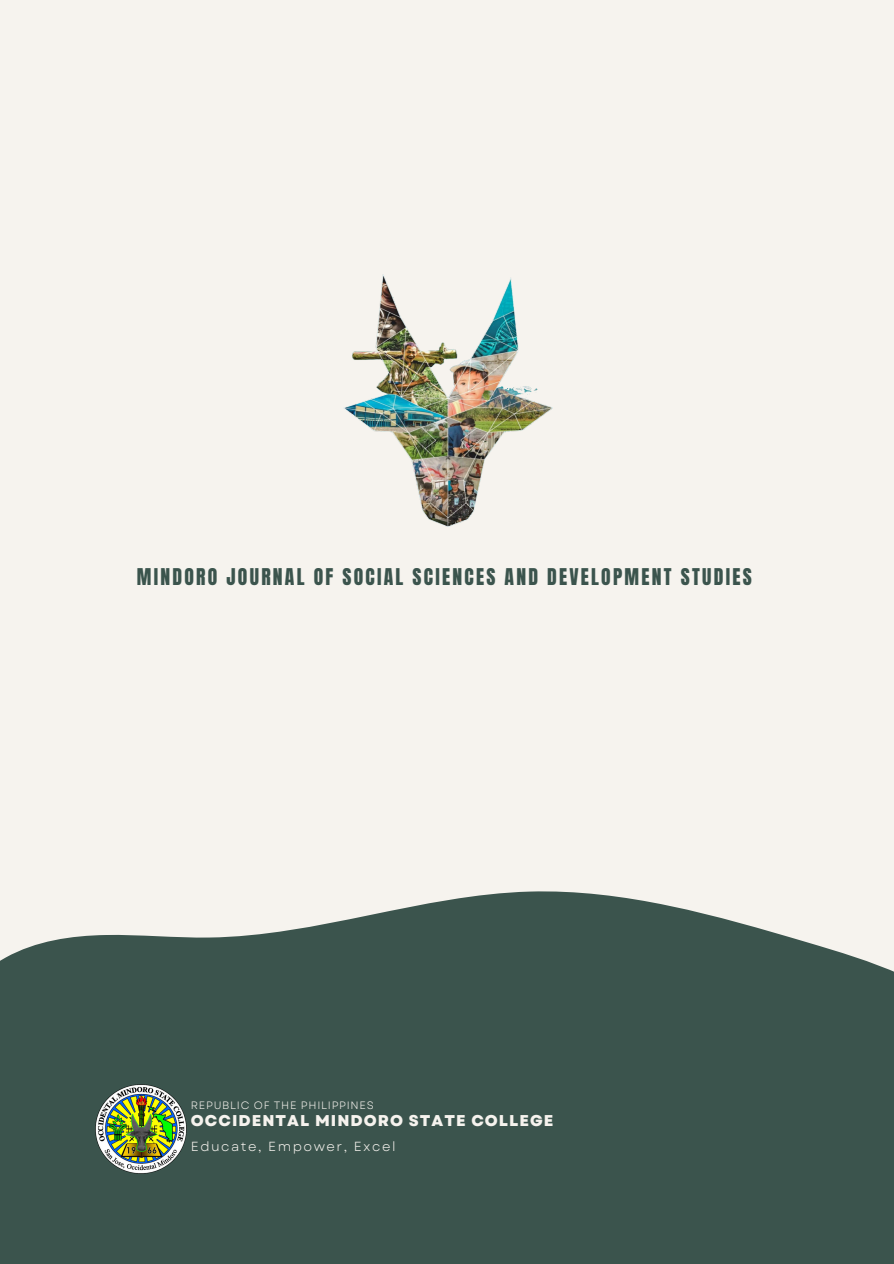
<style>
.page{position:relative;width:894px;height:1264px;background:#fff}
.page>*{position:absolute;margin:0;border:0;box-sizing:border-box;transform-origin:0 0}
.t1{font:19.65px "Anton";letter-spacing:.115em;color:#3b544d}
.t2{font:800 15.6px "Garet";letter-spacing:.065em;color:#f6f3ee}
.t3{font:13.2px "Garet";letter-spacing:.115em;color:#f6f3ee}
.t4{font:10.65px "Garet";letter-spacing:.065em;color:#f6f3ee}
</style>
<div class="page">
<div style="left:0;top:0;width:893px;height:1263px;background:#f6f3ee"></div>
<svg style="left:0;top:891px;width:893px;height:372px;background:#4b615a"></svg>
<img style="left:344px;top:274px;width:208px;height:253px">
<img style="left:95px;top:1084px;width:91px;height:89px">
<p class="t1" style="left:137px;top:562px;width:616px">MINDORO JOURNAL OF SOCIAL SCIENCES AND DEVELOPMENT STUDIES</p>
<h1 class="t4" style="left:191px;top:1097px;width:184px">REPUBLIC OF THE PHILIPPINES</h1>
<h1 class="t2" style="left:191px;top:1108px;width:364px">OCCIDENTAL MINDORO STATE COLLEGE</h1>
<p class="t3" style="left:191px;top:1136px;width:206px">Educate, Empower, Excel</p>
</div>
